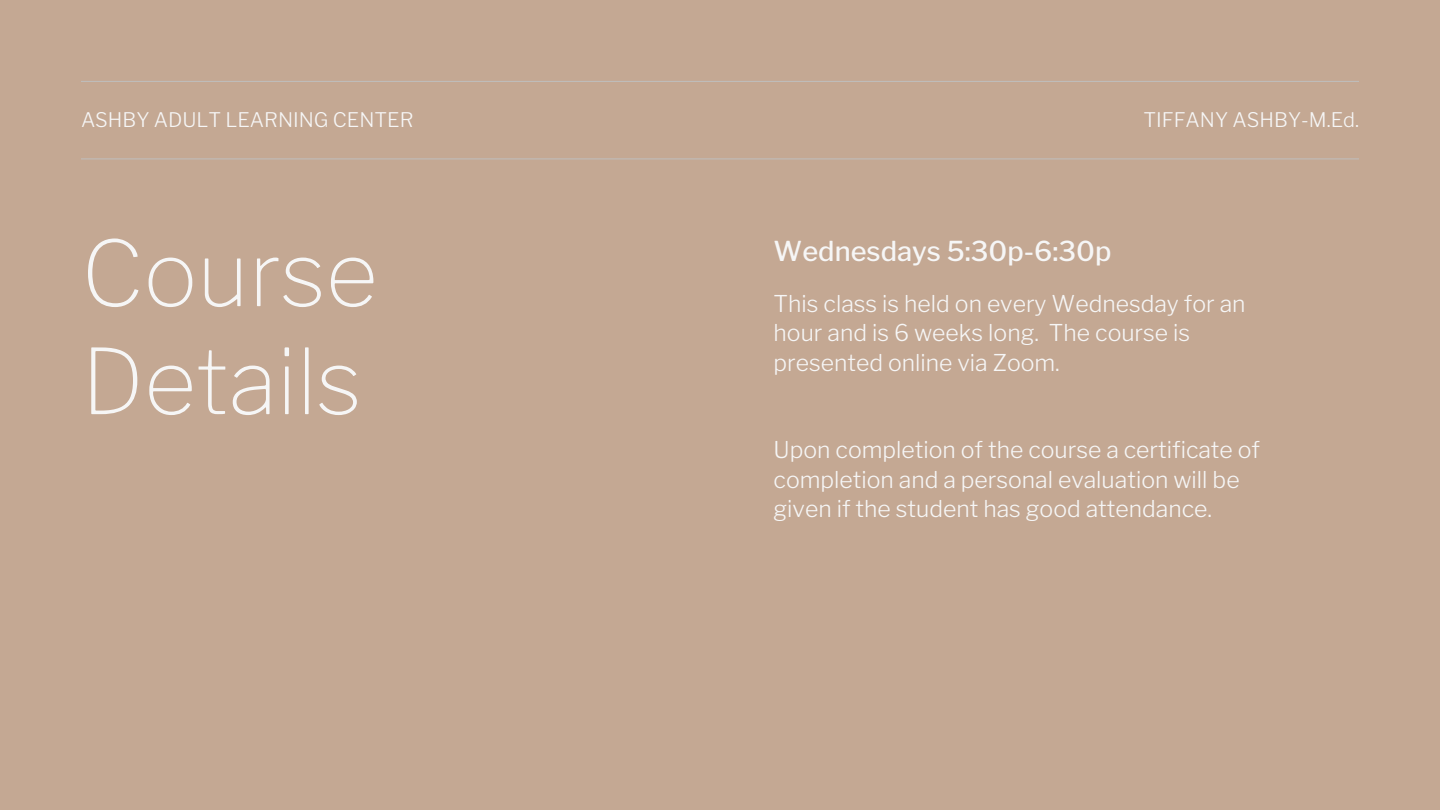
<style>
.page{position:relative;width:1440px;height:810px;background:#c4a893}
.page>*{position:absolute;margin:0;border:0;box-sizing:border-box;transform-origin:0 0}
.t1{font:100 90px/108px "Libre Franklin";color:#f6f6f6}
.t2{font:500 27.2px "Libre Franklin";color:#f6f6f6}
.t3{font:300 23px/29.2px "Libre Franklin";color:#f6f6f6}
.t4{font:300 20px "Libre Franklin";color:#f6f6f6}
</style>
<div class="page">
<hr style="left:81px;top:81px;width:1278px;height:1px;background:#bfbfbf">
<hr style="left:81px;top:159px;width:1278px;height:1px;background:#bfbfbf">
<p class="t4" style="left:81px;top:108px;width:334px">ASHBY ADULT LEARNING CENTER</p>
<h4 class="t4" style="left:1144px;top:108px;width:217px">TIFFANY ASHBY-M.Ed.</h4>
<p class="t1" style="left:81px;top:220px;width:298px">Course<br>Details</p>
<h2 class="t2" style="left:774px;top:235px;width:339px">Wednesdays 5:30p-6:30p</h2>
<p class="t3" style="left:774px;top:289px;width:474px">This class is held on every Wednesday for an hour and is 6 weeks long. The course is presented online via Zoom.</p>
<h1 class="t3" style="left:774px;top:436px;width:488px">Upon completion of the course a certificate of completion and a personal evaluation will be given if the student has good attendance.</h1>
</div>
